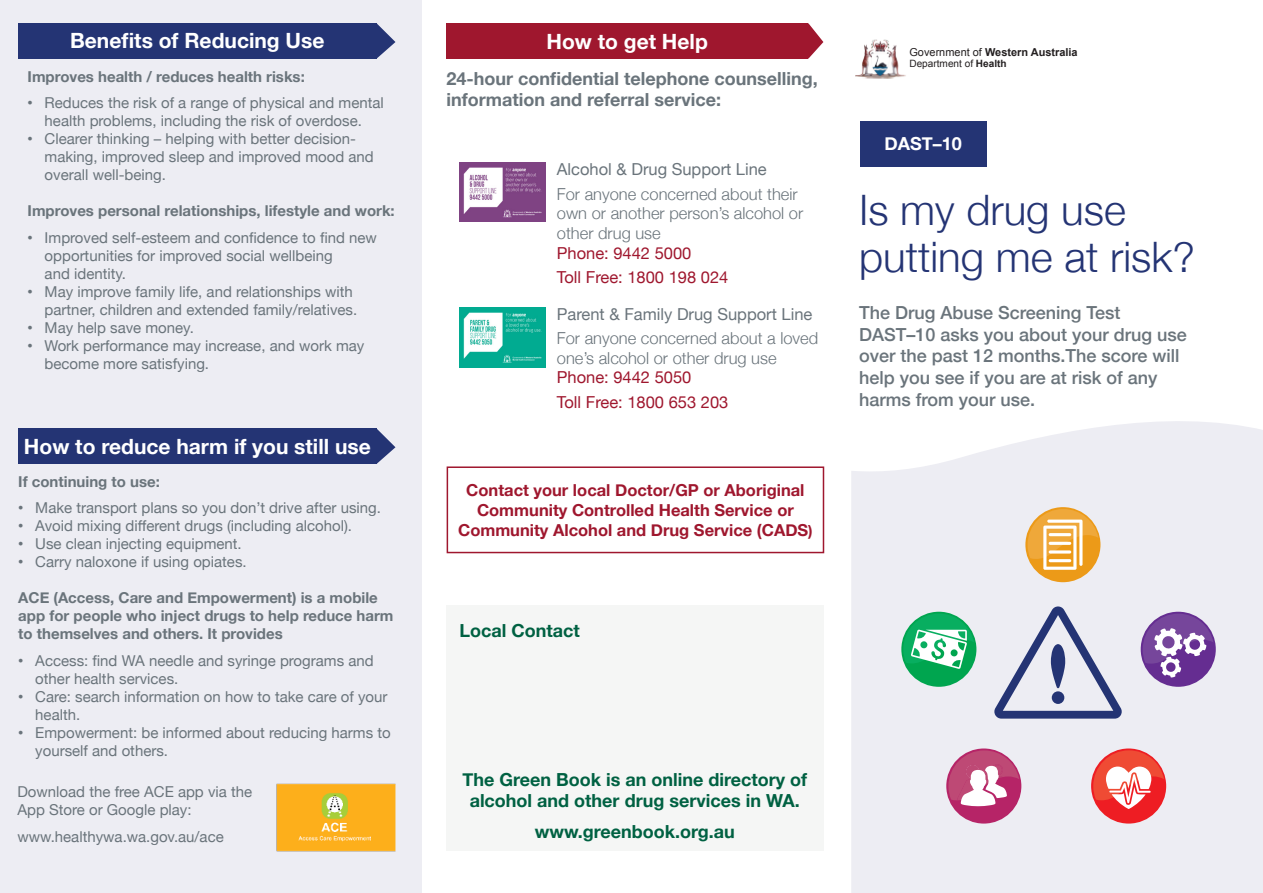
<style>
.page{position:relative;width:1263px;height:893px;background:#fff}
.page>*{position:absolute;margin:0;border:0;box-sizing:border-box;transform-origin:0 0}
.heads{font:300 42px/46.5px "Helvetica Neue";color:#243474}
.Text_Bold{font:700 21px "Helvetica Neue";color:#fff}
.body{font:500 18px/21.6px "Helvetica Neue";color:#6a747b}
.Bold_10pt{font:700 18px/21.6px "Helvetica Neue";color:#006142;text-align:center}
.body-2{font:700 18px/21.6px "Helvetica Neue";color:#6a747b}
.heads-2{font:700 18px "Helvetica Neue";color:#006142}
.white_heads{font:700 18px "Helvetica Neue";color:#fff}
.body-3{font:300 16.5px/19.8px "Helvetica Neue";color:#6a747b}
.body-4{font:700 16.5px/19.8px "Helvetica Neue";color:#9f172e;text-align:center}
.body-5{font:16.5px "Helvetica Neue";color:#9f172e}
.body-6{font:16.5px "Helvetica Neue";color:#6a747b}
.body-7{font:15px/18px "Helvetica Neue";color:#6a747b}
.Bold_10pt-2{font:700 15px/18px "Helvetica Neue";color:#6a747b}
.t1{font:700 10.95px "Arial";color:#231f20}
.t2{font:10.05px "Arial";color:#231f20}
.s1{font-family:"Arial"}
.s2{font-size:15px}
.s3{font-weight:400}
.s4{font-weight:700}
</style>
<div class="page">
<div style="left:851px;top:421px;width:412px;height:472px;background:#ededf3"></div>
<div style="left:860px;top:122px;width:126px;height:44px;background:#243474"></div>
<img style="left:855px;top:39px;width:51px;height:40px">
<svg style="left:994px;top:606px;width:128px;height:113px;background:#bec1d5"></svg>
<div style="left:901px;top:612px;width:75px;height:75px;background:#00a54f;border-radius:50%"></div>
<svg style="left:903px;top:613px;width:71px;height:56px"></svg>
<div style="left:1091px;top:748px;width:75px;height:76px;background:#ee1d23;border-radius:50%"></div>
<svg style="left:1093px;top:750px;width:71px;height:59px"></svg>
<div style="left:1025px;top:507px;width:75px;height:75px;background:#ec9a18;border-radius:50%"></div>
<svg style="left:1027px;top:509px;width:71px;height:61px"></svg>
<div style="left:946px;top:748px;width:75px;height:75px;background:#b62467;border-radius:50%"></div>
<svg style="left:948px;top:750px;width:71px;height:56px"></svg>
<div style="left:1141px;top:612px;width:75px;height:75px;background:#652d91;border-radius:50%"></div>
<svg style="left:1143px;top:614px;width:70px;height:63px"></svg>
<div style="left:0;top:0;width:422px;height:893px;background:#ededf3"></div>
<svg style="left:376px;top:23px;width:19px;height:36px"></svg>
<svg style="left:377px;top:429px;width:18px;height:35px"></svg>
<div style="left:18px;top:23px;width:358px;height:36px;background:#243474"></div>
<div style="left:18px;top:429px;width:359px;height:35px;background:#243474"></div>
<svg style="left:808px;top:23px;width:15px;height:36px"></svg>
<div style="left:446px;top:23px;width:362px;height:36px;background:#9f172e"></div>
<img style="left:460px;top:308px;width:86px;height:59px">
<img style="left:460px;top:162px;width:86px;height:60px">
<img style="left:277px;top:783px;width:118px;height:69px">
<div style="left:447px;top:466px;width:377px;height:87px;border:2px solid #9f172e"></div>
<div style="left:446px;top:605px;width:377px;height:165px;background:#f5f6f5"></div>
<div style="left:446px;top:760px;width:377px;height:91px;background:#f5f6f5"></div>
<p class="Text_Bold" style="left:70px;top:24px;width:256px">Benefits of Reducing Use</p>
<p class="Bold_10pt-2" style="left:28px;top:68px;width:279px">Improves health / reduces health risks:</p>
<p class="body-7" style="left:28px;top:95px;width:358px;text-align:center"><span class="s1">•</span> Reduces the risk of a range of physical and mental health problems, including the risk of overdose.</p>
<p class="body-7" style="left:45px;top:131px;width:331px;text-indent:-17px"><span class="s1">•</span> Clearer thinking – helping with better decision&shy;making, improved sleep and improved mood and overall well-being.</p>
<p class="Bold_10pt-2" style="left:28px;top:202px;width:369px">Improves personal relationships, lifestyle and work:</p>
<p class="body-7" style="left:45px;top:229px;width:334px;text-indent:-17px"><span class="s1">•</span> Improved self-esteem and confidence to find new opportunities for improved social wellbeing<br>and identity.</p>
<p class="body-7" style="left:28px;top:283px;width:331px;text-align:right"><span class="s1">•</span> May improve family life, and relationships with partner, children and extended family/relatives.</p>
<p class="body-7" style="left:28px;top:319px;width:168px"><span class="s1">•</span> May help save money.</p>
<p class="body-7" style="left:45px;top:337px;width:321px;text-indent:-17px"><span class="s1">•</span> Work performance may increase, and work may become more satisfying.</p>
<p class="Text_Bold" style="left:24px;top:430px;width:348px">How to reduce harm if you still use</p>
<p class="Bold_10pt-2" style="left:18px;top:473px;width:143px">If continuing to use:</p>
<p class="body-7" style="left:18px;top:500px;width:364px"><span class="s1">•</span> Make transport plans so you don’t drive after using.</p>
<p class="body-7" style="left:18px;top:518px;width:335px"><span class="s1">•</span> Avoid mixing different drugs (including alcohol).</p>
<p class="body-7" style="left:18px;top:536px;width:225px"><span class="s1">•</span> Use clean injecting equipment.</p>
<p class="body-7" style="left:18px;top:554px;width:230px"><span class="s1">•</span> Carry naloxone if using opiates.</p>
<p class="Bold_10pt-2" style="left:18px;top:589px;width:377px">ACE (Access, Care and Empowerment) is a mobile app for people who inject drugs to help reduce harm to themselves and others. It provides</p>
<p class="body-7" style="left:35px;top:652px;width:340px;text-indent:-17px"><span class="s1">•</span> Access: find WA needle and syringe programs and other health services.</p>
<p class="body-7" style="left:35px;top:688px;width:354px;text-indent:-17px"><span class="s1">•</span> Care: search information on how to take care of your health.</p>
<p class="body-7" style="left:35px;top:724px;width:357px;text-indent:-17px"><span class="s1">•</span> Empowerment: be informed about reducing harms to yourself and others.</p>
<p class="body-7" style="left:17px;top:784px;width:236px">Download the free ACE app via the<br>App Store or Google play:</p>
<p class="body-7" style="left:17px;top:828px;width:208px">www.healthywa.wa.gov.au/ace</p>
<p class="Text_Bold" style="left:546px;top:25px;width:163px">How to get Help</p>
<p class="body-2" style="left:446px;top:68px;width:373px">24-hour confidential telephone counselling, information and referral service:</p>
<p class="body-6" style="left:557px;top:158px;width:211px">Alcohol &amp; Drug Support Line</p>
<p class="body-3" style="left:557px;top:183px;width:248px">For anyone concerned about their own or another person’s alcohol or other drug use</p>
<p class="body-5" style="left:557px;top:241px;width:136px">Phone: 9442 5000</p>
<p class="body-5" style="left:557px;top:265px;width:173px">Toll Free: 1800 198 024</p>
<p class="body-6" style="left:557px;top:302px;width:257px">Parent &amp; Family Drug Support Line</p>
<p class="body-3" style="left:557px;top:327px;width:263px">For anyone concerned about a loved one’s alcohol or other drug use</p>
<p class="body-5" style="left:557px;top:366px;width:136px">Phone: 9442 5050</p>
<p class="body-5" style="left:557px;top:390px;width:173px">Toll Free: 1800 653 203</p>
<p class="body-4" style="left:458px;top:481px;width:356px">Contact your local Doctor/GP or Aboriginal<br>Community Controlled Health Service or<br>Community Alcohol and Drug Service (CADS<span class="s2">)</span></p>
<p class="heads-2" style="left:460px;top:616px;width:122px">Local Contact</p>
<p class="t1" style="left:909px;top:45px;width:170px"><span class="s3">Government of</span> Western Australia</p>
<p class="t2" style="left:909px;top:57px;width:99px">Department of <span class="s4">Health</span></p>
<p class="white_heads" style="left:884px;top:129px;width:79px">DAST–10</p>
<p class="heads" style="left:859px;top:184px;width:337px">Is my drug use putting me at risk?</p>
<p class="body" style="left:859px;top:300px;width:329px">The Drug Abuse Screening Test<br>DAST–10 asks you about your drug use over the past 12 months.The score will help you see if you are at risk of any harms from your use.</p>
<p class="Bold_10pt" style="left:462px;top:769px;width:346px">The Green Book is an online directory of alcohol and other drug services in WA.</p>
<p class="Bold_10pt" style="left:535px;top:821px;width:201px">www.greenbook.org.au</p>
</div>
